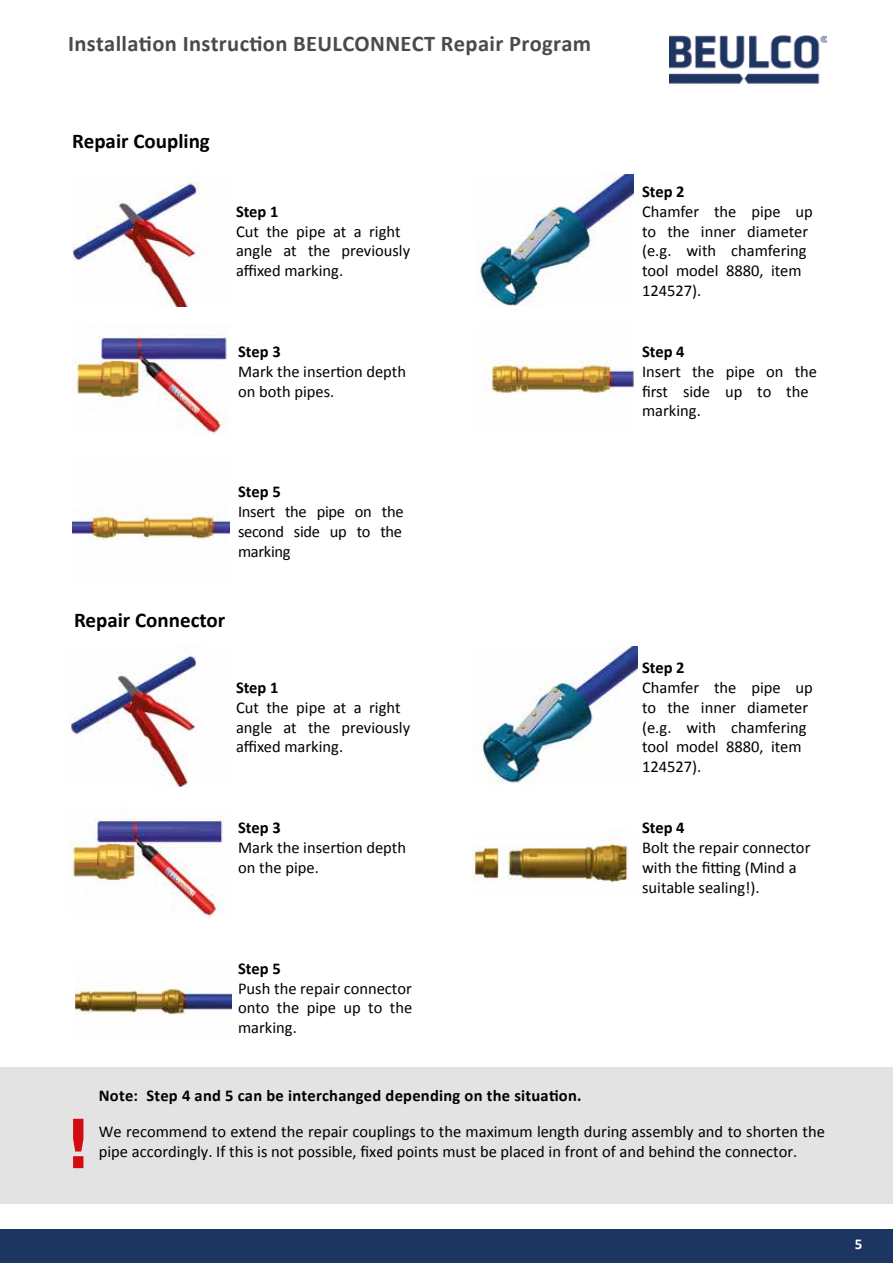
<style>
.page{position:relative;width:893px;height:1263px;background:#fff}
.page>*{position:absolute;margin:0;border:0;box-sizing:border-box;transform-origin:0 0}
.t1{font:700 72px "Klavika";color:#d20a11}
.t2{font:700 22.5px "Calibri";letter-spacing:.015em;color:#4a4a49}
.t3{font:700 21px "Calibri";color:#000}
.t4{font:16.5px/19.8px "Calibri";color:#000}
.t5{font:700 16.5px "Calibri";letter-spacing:.015em;color:#000}
.t6{font:700 15px "Calibri";color:#fff}
</style>
<div class="page">
<div style="left:0;top:1229px;width:893px;height:34px;background:#1d3661"></div>
<img style="left:670px;top:35px;width:157px;height:49px">
<div style="left:0;top:1067px;width:893px;height:136px;background:#e3e3e3"></div>
<img style="left:72px;top:180px;width:137px;height:126px">
<img style="left:476px;top:174px;width:158px;height:132px">
<img style="left:72px;top:325px;width:156px;height:110px">
<img style="left:487px;top:359px;width:147px;height:35px">
<img style="left:72px;top:507px;width:158px;height:34px">
<img style="left:68px;top:646px;width:128px;height:141px">
<img style="left:479px;top:646px;width:159px;height:138px">
<img style="left:68px;top:807px;width:156px;height:110px">
<img style="left:472px;top:838px;width:156px;height:47px">
<img style="left:75px;top:980px;width:157px;height:35px">
<h2 class="t2" style="left:68px;top:29px;width:525px">Installation Instruction BEULCONNECT Repair Program</h2>
<p class="t3" style="left:72px;top:127px;width:139px">Repair Coupling</p>
<p class="t5" style="left:236px;top:201px;width:44px">Step 1</p>
<p class="t4" style="left:236px;top:221px;width:176px">Cut the pipe at a right angle at the previously affixed marking.</p>
<p class="t5" style="left:238px;top:341px;width:44px">Step 3</p>
<p class="t4" style="left:238px;top:362px;width:169px">Mark the insertion depth on both pipes.</p>
<p class="t5" style="left:238px;top:481px;width:44px">Step 5</p>
<p class="t4" style="left:238px;top:502px;width:167px;text-align:justify">Insert the pipe on the second side up to the marking</p>
<p class="t3" style="left:74px;top:606px;width:153px">Repair Connector</p>
<p class="t5" style="left:236px;top:677px;width:44px">Step 1</p>
<p class="t4" style="left:236px;top:697px;width:176px">Cut the pipe at a right angle at the previously affixed marking.</p>
<p class="t5" style="left:238px;top:817px;width:44px">Step 3</p>
<p class="t4" style="left:238px;top:838px;width:169px">Mark the insertion depth on the pipe.</p>
<p class="t5" style="left:238px;top:958px;width:44px">Step 5</p>
<p class="t4" style="left:238px;top:978px;width:176px;text-align:justify">Push the repair connector onto the pipe up to the marking.</p>
<p class="t5" style="left:642px;top:181px;width:44px">Step 2</p>
<p class="t4" style="left:642px;top:201px;width:172px">Chamfer the pipe up to the inner diameter (e.g. with chamfering tool model 8880, item<br>124527).</p>
<p class="t5" style="left:642px;top:341px;width:44px">Step 4</p>
<p class="t4" style="left:642px;top:362px;width:177px">Insert the pipe on the first side up to the marking.</p>
<p class="t5" style="left:642px;top:657px;width:44px">Step 2</p>
<p class="t4" style="left:642px;top:678px;width:172px">Chamfer the pipe up to the inner diameter (e.g. with chamfering tool model 8880, item<br>124527).</p>
<p class="t5" style="left:642px;top:817px;width:44px">Step 4</p>
<p class="t4" style="left:642px;top:838px;width:170px">Bolt the repair connector with the fitting (Mind a suitable sealing!).</p>
<h1 class="t1" style="left:68px;top:1092px;width:22px">!</h1>
<p class="t5" style="left:99px;top:1085px;width:484px">Note: Step 4 and 5 can be interchanged depending on the situation.</p>
<p class="t4" style="left:99px;top:1121px;width:728px">We recommend to extend the repair couplings to the maximum length during assembly and to shorten the pipe accordingly. If this is not possible, fixed points must be placed in front of and behind the connector.</p>
<p class="t6" style="left:855px;top:1234px;width:9px">5</p>
</div>
